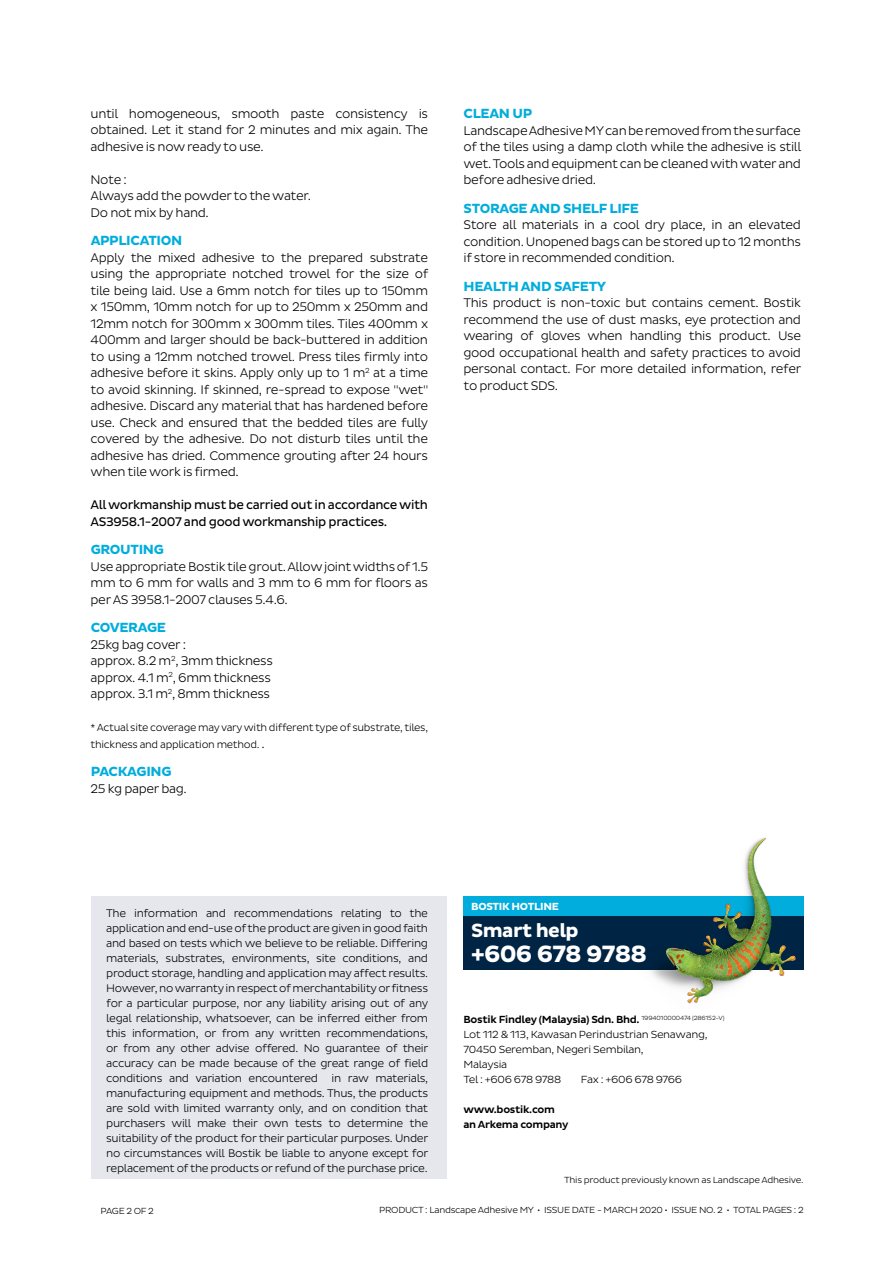
<style>
.page{position:relative;width:893px;height:1263px;background:#fff}
.page>*{position:absolute;margin:0;border:0;box-sizing:border-box;transform-origin:0 0}
.t1{font:700 24px "Pluto Sans";letter-spacing:-.03em;color:#fff}
.t2{font:700 19.5px "Pluto Sans";letter-spacing:-.03em;color:#fff}
.t3{font:700 13.5px "Pluto Sans";letter-spacing:-.025em;color:#00addc}
.t4{font:300 12.75px/16.5px "Pluto Sans";letter-spacing:-.03em;color:#000;text-align:justify;scale:.96 1}
.t5{font:12.75px/16.5px "Pluto Sans";letter-spacing:-.03em;color:#000;scale:.96 1}
.t6{font:300 11.25px/15px "Pluto Sans";letter-spacing:-.03em;color:#000;text-align:justify;scale:.96 1}
.t7{font:300 10.5px/15px "Pluto Sans";letter-spacing:-.03em;color:#000}
.t8{font:300 10.5px/16.5px "Pluto Sans";letter-spacing:-.03em;color:#000;scale:.96 1}
.t9{font:500 10.5px/15px "Pluto Sans";letter-spacing:-.03em;color:#000}
.t10{font:700 10.5px "Pluto Sans";letter-spacing:-.03em;color:#fff}
.t11{font:300 9px "Pluto Sans";letter-spacing:-.03em;color:#000}
.s1{font-size:12.75px}
.s2{font-weight:500}
</style>
<div class="page">
<div style="left:91px;top:897px;width:355px;height:282px;background:#e5e7ed"></div>
<div style="left:463px;top:896px;width:341px;height:20px;background:#00addc"></div>
<div style="left:463px;top:916px;width:341px;height:53px;background:#002443"></div>
<img style="left:638px;top:837px;width:166px;height:167px">
<p class="t4" style="left:91px;top:105px;width:353px">until homogeneous, smooth paste consistency is obtained. Let it stand for 2 minutes and mix again. The adhesive is now ready to use.</p>
<p class="t4" style="left:91px;top:171px;width:231px;text-align:left">Note :<br>Always add the powder to the water.<br>Do not mix by hand.</p>
<p class="t3" style="left:91px;top:233px;width:93px">APPLICATION</p>
<p class="t4" style="left:91px;top:249px;width:353px">Apply the mixed adhesive to the prepared substrate using the appropriate notched trowel for the size of tile being laid. Use a 6mm notch for tiles up to 150mm x 150mm, 10mm notch for up to 250mm x 250mm and 12mm notch for 300mm x 300mm tiles. Tiles 400mm x 400mm and larger should be back-buttered in addition to using a 12mm notched trowel. Press tiles firmly into adhesive before it skins. Apply only up to 1 m<sup>2</sup> at a time to avoid skinning. If skinned, re-spread to expose "wet" adhesive. Discard any material that has hardened before use. Check and ensured that the bedded tiles are fully covered by the adhesive. Do not disturb tiles until the adhesive has dried. Commence grouting after 24 hours when tile work is firmed.</p>
<p class="t5" style="left:91px;top:497px;width:353px">All workmanship must be carried out in accordance with<br>AS3958.1-2007 and good workmanship practices.</p>
<p class="t3" style="left:91px;top:542px;width:75px">GROUTING</p>
<p class="t4" style="left:91px;top:558px;width:353px">Use appropriate Bostik tile grout. Allow joint widths of 1.5 mm to 6 mm for walls and 3 mm to 6 mm for floors as per AS 3958.1-2007 clauses 5.4.6.</p>
<p class="t3" style="left:91px;top:620px;width:77px">COVERAGE</p>
<p class="t4" style="left:91px;top:636px;width:191px;text-align:left">25kg bag cover :<br>approx. 8.2 m<sup>2</sup>, 3mm thickness approx. 4.1 m<sup>2</sup>, 6mm thickness approx. 3.1 m<sup>2</sup>, 8mm thickness</p>
<p class="t8" style="left:91px;top:719px;width:353px">* Actual site coverage may vary with different type of substrate, tiles, thickness and application method. <span class="s1">.</span></p>
<p class="t3" style="left:91px;top:764px;width:82px">PACKAGING</p>
<p class="t4" style="left:91px;top:780px;width:102px">25 kg paper bag.</p>
<p class="t3" style="left:464px;top:106px;width:70px">CLEAN UP</p>
<p class="t4" style="left:463px;top:122px;width:353px">Landscape Adhesive MY can be removed from the surface of the tiles using a damp cloth while the adhesive is still wet. Tools and equipment can be cleaned with water and before adhesive dried.</p>
<p class="t3" style="left:464px;top:200px;width:177px">STORAGE An d SHELF LIFE</p>
<p class="t4" style="left:463px;top:217px;width:353px">Store all materials in a cool dry place, in an elevated condition. Unopened bags can be stored up to 12 months if store in recommended condition.</p>
<p class="t3" style="left:464px;top:278px;width:144px">HEALTH AND SAFETY</p>
<p class="t4" style="left:463px;top:295px;width:353px">This product is non-toxic but contains cement. Bostik recommend the use of dust masks, eye protection and wearing of gloves when handling this product. Use good occupational health and safety practices to avoid personal contact. For more detailed information, refer to product SDS.</p>
<p class="t6" style="left:106px;top:906px;width:337px">The information and recommendations relating to the application and end-use of the product are given in good faith and based on tests which we believe to be reliable. Differing materials, substrates, environments, site conditions, and product storage, handling and application may affect results.<br>However, no warranty in respect of merchantability or fitness for a particular purpose, nor any liability arising out of any legal relationship, whatsoever, can be inferred either from this information, or from any written recommendations, or from any other advise offered. No guarantee of their accuracy can be made because of the great range of field conditions and variation encountered in raw materials, manufacturing equipment and methods. Thus, the products are sold with limited warranty only, and on condition that purchasers will make their own tests to determine the suitability of the product for their particular purposes. Under no circumstances will Bostik be liable to anyone except for replacement of the products or refund of the purchase price.</p>
<p class="t10" style="left:471px;top:900px;width:89px">BOSTIK HOTLINE</p>
<h2 class="t2" style="left:471px;top:919px;width:109px">Smart help</h2>
<h1 class="t1" style="left:471px;top:940px;width:177px">+606 678 9788</h1>
<p class="t7" style="left:463px;top:1012px;width:263px"><span class="s2">Bostik Findley (Malaysia) Sdn. Bhd.</span> <sup>1994010000474</sup> <sup>(286152-V)<br></sup>Lot 112 &amp; 113, Kawasan Perindustrian Senawang, 70450 Seremban, Negeri Sembilan,<br>Malaysia<br>Tel : +606 678 9788</p>
<p class="t7" style="left:581px;top:1072px;width:103px">Fax : +606 678 9766</p>
<p class="t9" style="left:463px;top:1102px;width:107px">www.bostik.com an Arkema company</p>
<p class="t11" style="left:564px;top:1175px;width:241px">This product previously known as Landscape Adhesive.</p>
<p class="t11" style="left:100px;top:1206px;width:55px">PAGE 2 OF 2</p>
<p class="t11" style="left:379px;top:1204px;width:426px">PRODUCT : Landscape Adhesive MY • ISSUE DATE - MARCH 2020 • ISSUE NO. 2 • TOTAL PAGES : 2</p>
</div>
